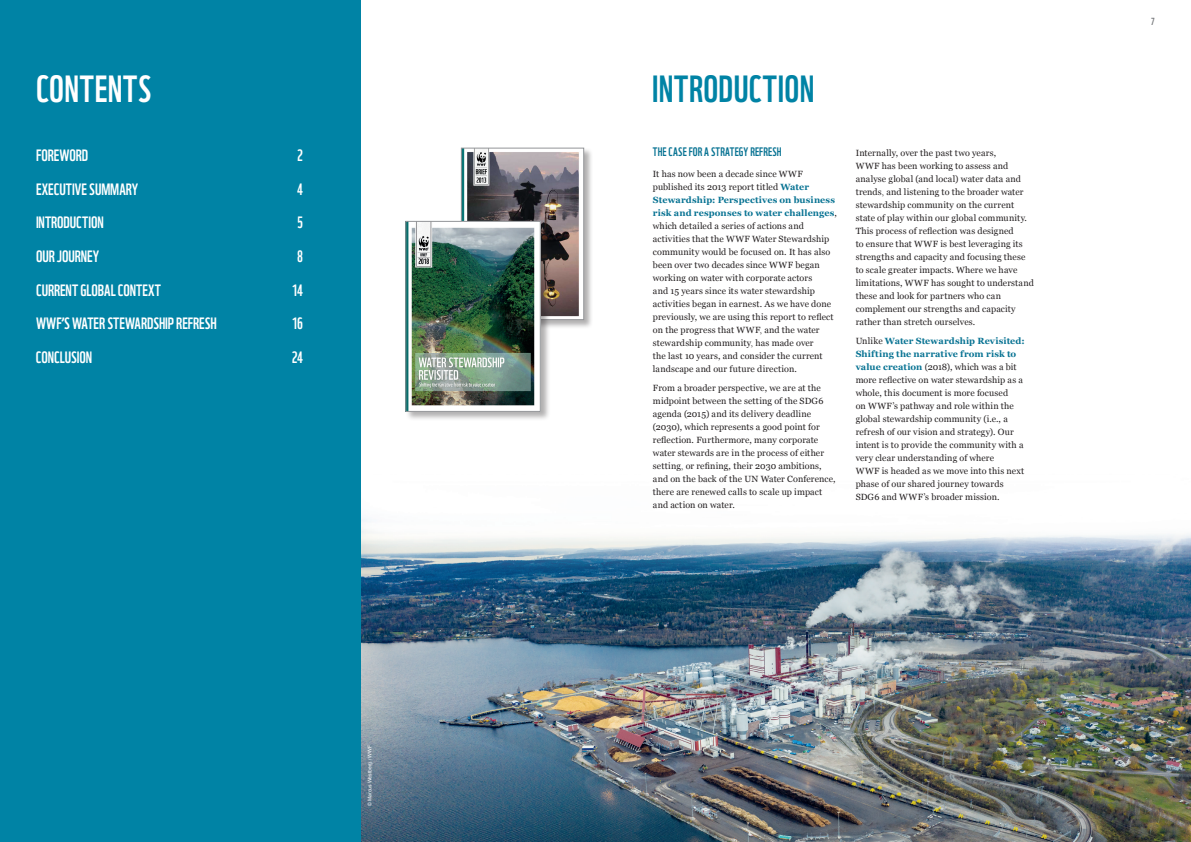
<style>
.page{position:relative;width:1191px;height:842px;background:#fff}
.page>*{position:absolute;margin:0;border:0;box-sizing:border-box;transform-origin:0 0}
.t1{font:36.8px "WWF";letter-spacing:.01em;color:#0083a5}
.t2{font:36.8px "WWF";letter-spacing:.015em;color:#fff}
.t3{font:16px "WWF";color:#fff}
.t4{font:12px "WWF";letter-spacing:.015em;color:#087393}
.t5{font:10px "WWF";color:#76787b}
.t6{font:9px/13px "Georgia";letter-spacing:.015em;color:#231f20}
.t7{font:5px "Arial";color:#fff}
.s1{font-weight:700;color:#087393}
.s2{font-family:"Times New Roman"}
</style>
<div class="page">
<img style="left:360px;top:443px;width:831px;height:399px">
<div style="left:461px;top:148px;width:132px;height:181px;background:#231f20;opacity:.35"></div>
<img style="left:463px;top:150px;width:119px;height:168px">
<div style="left:461px;top:148px;width:123px;height:172px;border:1px solid #939598"></div>
<div style="left:405px;top:221px;width:145px;height:201px;background:#231f20;opacity:.35"></div>
<img style="left:407px;top:223px;width:131px;height:187px">
<div style="left:405px;top:221px;width:135px;height:191px;border:1px solid #939598"></div>
<div style="left:0;top:0;width:360px;height:842px;background:#0083a5"></div>
<h1 class="t2" style="left:36px;top:60px;width:116px">CONTENTS</h1>
<h2 class="t3" style="left:36px;top:143px;width:54px">FOREWORD</h2>
<h2 class="t3" style="left:297px;top:143px;width:7px">2</h2>
<h2 class="t3" style="left:36px;top:176px;width:104px">EXECUTIVE SUMMARY</h2>
<h2 class="t3" style="left:297px;top:176px;width:7px">4</h2>
<h2 class="t3" style="left:36px;top:210px;width:69px">INTRODUCTION</h2>
<h2 class="t3" style="left:297px;top:210px;width:7px">5</h2>
<h2 class="t3" style="left:36px;top:244px;width:65px">OUR JOURNEY</h2>
<h2 class="t3" style="left:297px;top:244px;width:7px">8</h2>
<h2 class="t3" style="left:36px;top:277px;width:126px">CURRENT GLOBAL CONTEXT</h2>
<h2 class="t3" style="left:292px;top:277px;width:13px">14</h2>
<h2 class="t3" style="left:36px;top:311px;width:182px">WWF’S WATER STEWARDSHIP REFRESH</h2>
<h2 class="t3" style="left:292px;top:311px;width:13px">16</h2>
<h2 class="t3" style="left:36px;top:345px;width:58px">CONCLUSION</h2>
<h2 class="t3" style="left:292px;top:345px;width:13px">24</h2>
<p class="t7" style="left:366px;top:806px;width:62px;rotate:-90deg">© Marcus Westberg / WWF</p>
<h1 class="t1" style="left:652px;top:60px;width:164px">INTRODUCTION</h1>
<h3 class="t4" style="left:653px;top:142px;width:130px">THE CASE FOR A STRATEGY REFRESH</h3>
<p class="t6" style="left:653px;top:167px;width:185px">It has now been a decade since WWF published its 2013 report titled <span class="s1">Water Stewardship: Perspectives on business risk and responses to water challenges</span>, which detailed a series of actions and activities that the WWF Water Stewardship community would be focused on. It has also been over two decades since WWF began working on water with corporate actors<br>and 15 years since its water stewardship activities began in earnest. As we have done previously, we are using this report to reflect on the progress that WWF<span class="s2">,</span> and the water stewardship community<span class="s2">,</span> has made over<br>the last 10 years, and consider the current landscape and our future direction.</p>
<p class="t6" style="left:653px;top:381px;width:184px">From a broader perspective, we are at the midpoint between the setting of the SDG6 agenda (2015) and its delivery deadline (2030), which represents a good point for reflection. Furthermore, many corporate water stewards are in the process of either setting<span class="s2">,</span> or refining, their 2030 ambitions, and on the back of the UN Water Conference, there are renewed calls to scale up impact and action on water.</p>
<p class="t6" style="left:855px;top:146px;width:180px">Internally, over the past two years,<br>WWF has been working to assess and analyse global (and local) water data and trends<span class="s2">,</span> and listening to the broader water stewardship community on the current state of play within our global community.<br>This process of reflection was designed<br>to ensure that WWF is best leveraging its strengths and capacity and focusing these to scale greater impacts. Where we have limitations, WWF has sought to understand these and look for partners who can complement our strengths and capacity rather than stretch ourselves.</p>
<p class="t6" style="left:855px;top:334px;width:171px">Unlike <span class="s1">Water Stewardship Revisited:<br>Shifting the narrative from risk to value creation</span> (2018), which was a bit more reflective on water stewardship as a whole, this document is more focused<br>on WWF’s pathway and role within the global stewardship community (i.e., a refresh of our vision and strategy). Our intent is to provide the community with a very clear understanding of where<br>WWF is headed as we move into this next phase of our shared journey towards SDG6 and WWF’s broader mission.</p>
<p class="t5" style="left:1151px;top:14px;width:5px">7</p>
</div>
